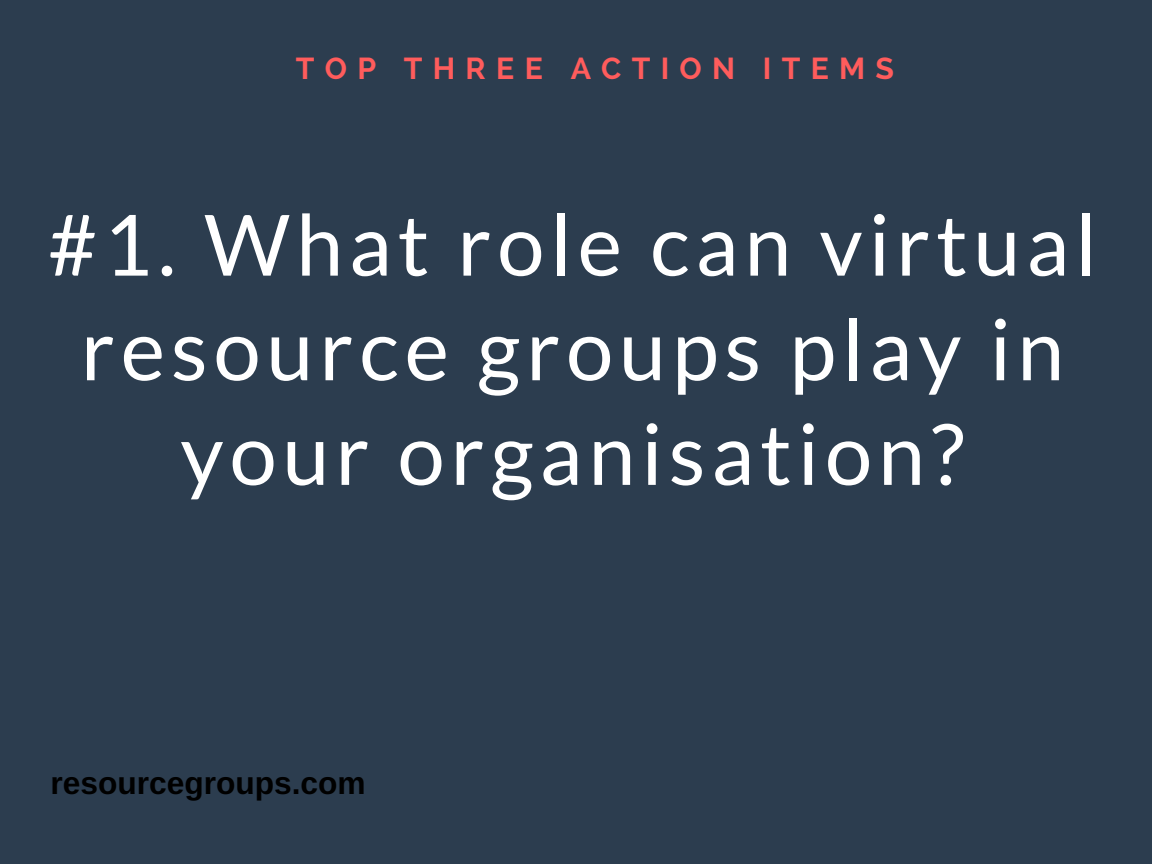
<style>
.page{position:relative;width:1152px;height:864px;background:#2c3d4f}
.page>*{position:absolute;margin:0;border:0;box-sizing:border-box;transform-origin:0 0}
.t1{font:84.45px/104.7px "Lato";letter-spacing:.07em;color:#fff;text-align:center}
.t2{font:700 31.65px "Arimo";color:#000}
.t3{font:700 30.15px "Raleway";letter-spacing:.34em;color:#ff5c5c}
</style>
<div class="page">
<p class="t3" style="left:296px;top:50px;width:600px">TOP THREE ACTION ITEMS</p>
<p class="t1" style="left:48px;top:191px;width:1050px">#1. What role can virtual resource groups play in your organisation?</p>
<p class="t2" style="left:51px;top:766px;width:316px">resourcegroups.com</p>
</div>
